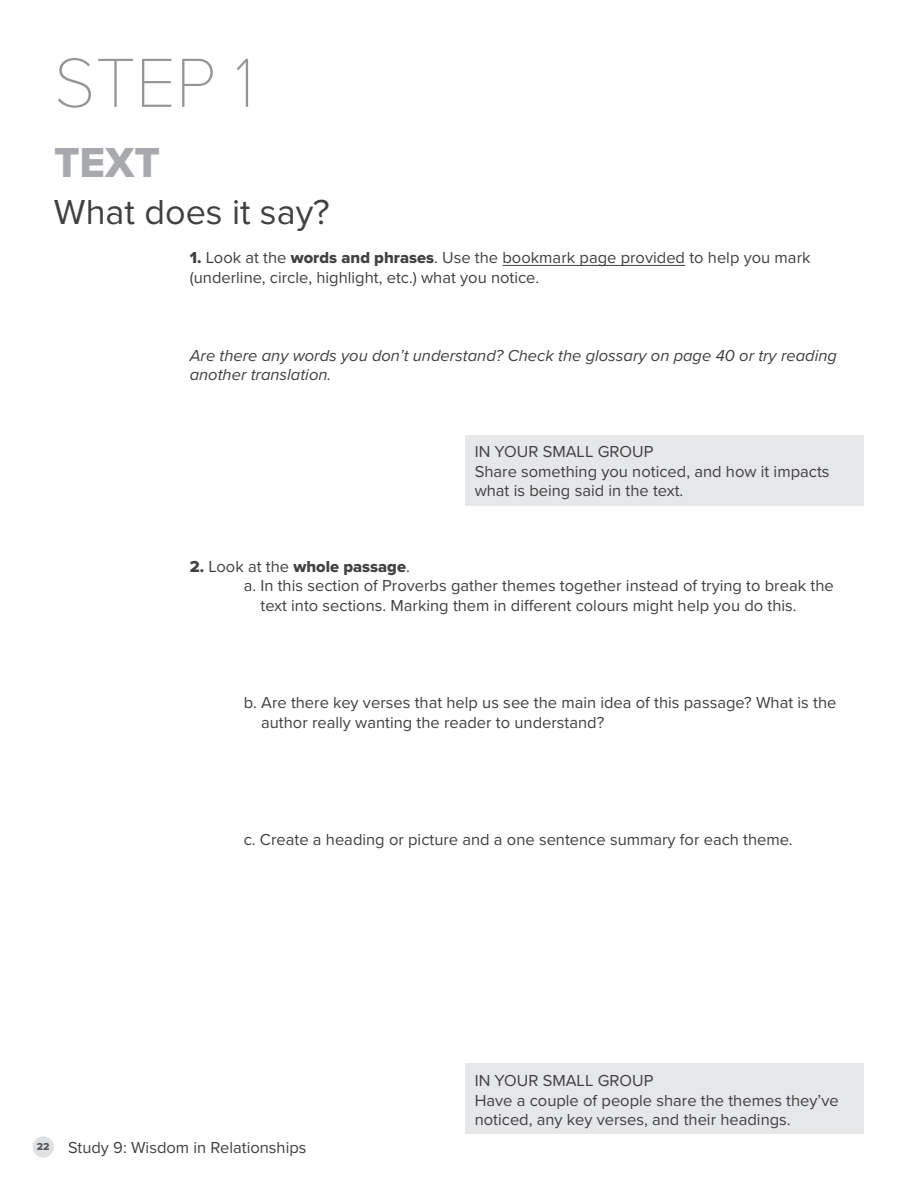
<style>
.page{position:relative;width:918px;height:1188px;background:#fff}
.page>*{position:absolute;margin:0;border:0;box-sizing:border-box;transform-origin:0 0}
.t1{font:100 72px "Proxima Nova T";color:#939598}
.t2{font:43.5px "Proxima Nova Extrabld";color:#a7a9ac}
.t3{font:36px "Proxima Nova";color:#414042}
.t4{font:16.5px/19.5px "Proxima Nova";color:#414042}
.t5{font:italic 16.5px/19.5px "Proxima Nova";color:#414042}
.t6{font:16.5px "Proxima Nova Extrabld";color:#414042}
.s1{font-family:"Proxima Nova Extrabld"}
.s2{font-family:"Proxima Nova"}
</style>
<div class="page">
<hr style="left:502px;top:265px;width:183px;height:1px;background:#414042">
<div style="left:466px;top:435px;width:398px;height:70px;background:#e6e7e8"></div>
<div style="left:466px;top:1064px;width:398px;height:70px;background:#e6e7e8"></div>
<div style="left:33px;top:1136px;width:21px;height:22px;background:#e0e1e2;border-radius:50%"></div>
<h1 class="t1" style="left:54px;top:42px;width:202px">STEP 1</h1>
<h2 class="t2" style="left:54px;top:130px;width:108px">TEXT</h2>
<h3 class="t3" style="left:54px;top:185px;width:277px">What does it say?</h3>
<p class="t4" style="left:190px;top:247px;width:622px"><span class="s1">1.</span> Look at the <span class="s1">words and phrases</span>. Use the bookmark page provided to help you mark (underline, circle, highlight, etc.) what you notice.</p>
<p class="t5" style="left:190px;top:345px;width:649px">Are there any words you don’t understand? Check the glossary on page 40 or try reading another translation.</p>
<p class="t4" style="left:475px;top:441px;width:356px">IN YOUR SMALL GROUP<br>Share something you noticed, and how it impacts what is being said in the text.</p>
<p class="t6" style="left:190px;top:554px;width:222px">2. <span class="s2">Look at the</span> whole passage<span class="s2">.</span></p>
<p class="t4" style="left:261px;top:575px;width:575px;text-indent:-17px">a. In this section of Proverbs gather themes together instead of trying to break the text into sections. Marking them in different colours might help you do this.</p>
<p class="t4" style="left:261px;top:693px;width:577px;text-indent:-17px">b. Are there key verses that help us see the main idea of this passage? What is the author really wanting the reader to understand?</p>
<p class="t4" style="left:244px;top:829px;width:551px">c. Create a heading or picture and a one sentence summary for each theme.</p>
<p class="t4" style="left:37px;top:1137px;width:271px"><sup>22</sup> Study 9: Wisdom in Relationships</p>
<p class="t4" style="left:475px;top:1070px;width:366px">IN YOUR SMALL GROUP<br>Have a couple of people share the themes they’ve noticed, any key verses, and their headings.</p>
</div>
